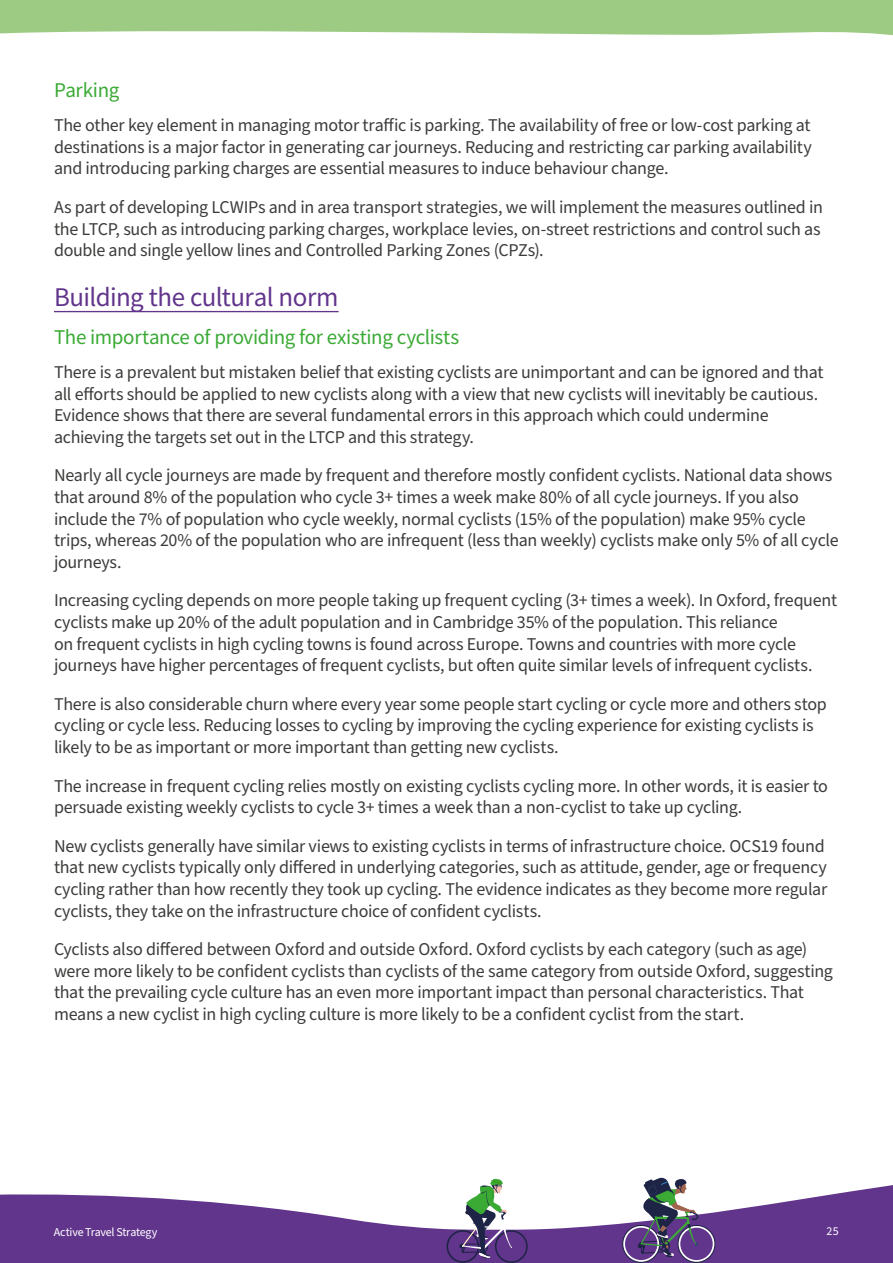
<style>
.page{position:relative;width:893px;height:1263px;background:#fff}
.page>*{position:absolute;margin:0;border:0;box-sizing:border-box;transform-origin:0 0}
.H2{font:27px "Source Sans Variable";letter-spacing:-.02em;color:#62358c}
.H2-2{font:21px "Source Sans Variable";letter-spacing:-.02em;color:#3aaa35}
.body_text{font:18px/21.6px "Source Sans Pro";letter-spacing:-.015em;color:#3c3c3b}
.t1{font:12px "Source Sans Pro";letter-spacing:-.015em;color:#fff}
</style>
<div class="page">
<svg style="left:0;top:4px;width:893px;height:309px"></svg>
<svg style="left:0;top:1177px;width:893px;height:86px;fill:#62358c"></svg>
<svg style="left:446px;top:1179px;width:82px;height:84px"></svg>
<svg style="left:622px;top:1178px;width:93px;height:85px"></svg>
<hr style="left:54px;top:311px;width:285px;height:1px;background:#62358c">
<h3 class="H2-2" style="left:54px;top:77px;width:67px">Parking</h3>
<p class="body_text" style="left:54px;top:115px;width:759px;text-align:justify">The other key element in managing motor traffic is parking. The availability of free or low-cost parking at destinations is a major factor in generating car journeys. Reducing and restricting car parking availability and introducing parking charges are essential measures to induce behaviour change.</p>
<p class="body_text" style="left:54px;top:197px;width:771px">As part of developing LCWIPs and in area transport strategies, we will implement the measures outlined in the LTCP, such as introducing parking charges, workplace levies, on-street restrictions and control such as double and single yellow lines and Controlled Parking Zones (CPZs).</p>
<h3 class="H2" style="left:54px;top:280px;width:286px">Building the cultural norm</h3>
<h3 class="H2-2" style="left:54px;top:324px;width:407px">The importance of providing for existing cyclists</h3>
<p class="body_text" style="left:54px;top:362px;width:771px">There is a prevalent but mistaken belief that existing cyclists are unimportant and can be ignored and that all efforts should be applied to new cyclists along with a view that new cyclists will inevitably be cautious.<br>Evidence shows that there are several fundamental errors in this approach which could undermine achieving the targets set out in the LTCP and this strategy.</p>
<p class="body_text" style="left:54px;top:465px;width:786px">Nearly all cycle journeys are made by frequent and therefore mostly confident cyclists. National data shows that around 8% of the population who cycle 3+ times a week make 80% of all cycle journeys. If you also include the 7% of population who cycle weekly, normal cyclists (15% of the population) make 95% cycle trips, whereas 20% of the population who are infrequent (less than weekly) cyclists make only 5% of all cycle journeys.</p>
<p class="body_text" style="left:54px;top:590px;width:785px">Increasing cycling depends on more people taking up frequent cycling (3+ times a week). In Oxford, frequent cyclists make up 20% of the adult population and in Cambridge 35% of the population. This reliance<br>on frequent cyclists in high cycling towns is found across Europe. Towns and countries with more cycle journeys have higher percentages of frequent cyclists, but often quite similar levels of infrequent cyclists.</p>
<p class="body_text" style="left:54px;top:693px;width:774px">There is also considerable churn where every year some people start cycling or cycle more and others stop cycling or cycle less. Reducing losses to cycling by improving the cycling experience for existing cyclists is likely to be as important or more important than getting new cyclists.</p>
<p class="body_text" style="left:54px;top:775px;width:775px">The increase in frequent cycling relies mostly on existing cyclists cycling more. In other words, it is easier to persuade existing weekly cyclists to cycle 3+ times a week than a non-cyclist to take up cycling.</p>
<p class="body_text" style="left:54px;top:836px;width:775px">New cyclists generally have similar views to existing cyclists in terms of infrastructure choice. OCS19 found that new cyclists typically only differed in underlying categories, such as attitude, gender, age or frequency cycling rather than how recently they took up cycling. The evidence indicates as they become more regular cyclists, they take on the infrastructure choice of confident cyclists.</p>
<p class="body_text" style="left:54px;top:939px;width:781px">Cyclists also differed between Oxford and outside Oxford. Oxford cyclists by each category (such as age) were more likely to be confident cyclists than cyclists of the same category from outside Oxford, suggesting that the prevailing cycle culture has an even more important impact than personal characteristics. That means a new cyclist in high cycling culture is more likely to be a confident cyclist from the start.</p>
<p class="t1" style="left:54px;top:1224px;width:105px">Active Travel Strategy</p>
<p class="t1" style="left:827px;top:1223px;width:14px">25</p>
</div>
